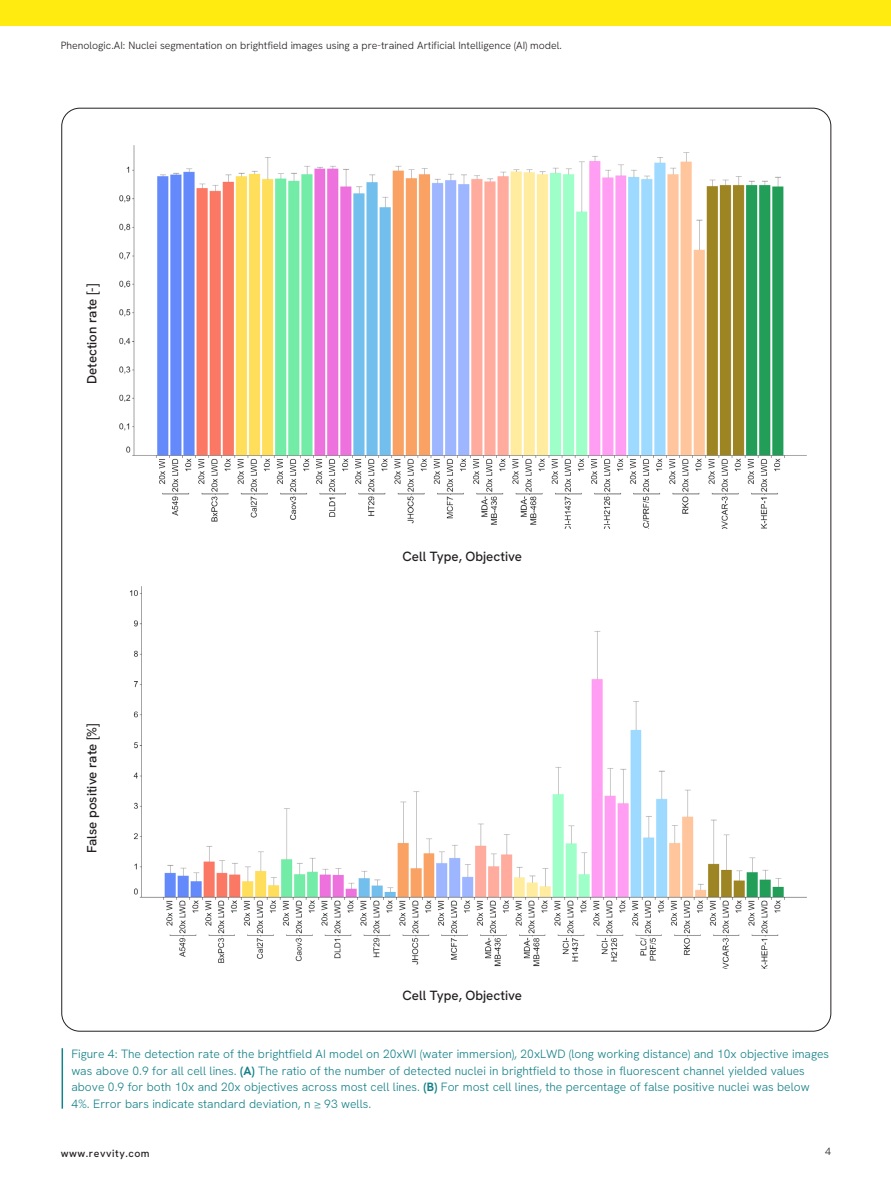
<style>
.page{position:relative;width:891px;height:1188px;background:#fff}
.page>*{position:absolute;margin:0;border:0;box-sizing:border-box;transform-origin:0 0}
.t1{font:13.35px "Hanken Grotesk";color:#231f20}
.t2{font:300 12px/16.5px "Hanken Grotesk";color:#148087}
.t3{font:300 10.5px "Hanken Grotesk";color:#231f20}
.t4{font:10.5px "Hanken Grotesk";letter-spacing:.05em;color:#231f20}
.s1{font-weight:400}
</style>
<div class="page">
<div style="left:0;top:0;width:891px;height:26px;background:#ffeb0f"></div>
<hr style="left:62px;top:1048px;width:1px;height:61px;background:#148087">
<img style="left:119px;top:145px;width:688px;height:383px">
<img style="left:130px;top:586px;width:677px;height:383px">
<p class="t3" style="left:61px;top:39px;width:503px">Phenologic.AI: Nuclei segmentation on brightfield images using a pre-trained Artificial Intelligence (AI) model.</p>
<p class="t1" style="left:83px;top:384px;width:102px;rotate:-90deg">Detection rate [-]</p>
<p class="t1" style="left:83px;top:853px;width:131px;rotate:-90deg">False positive rate [%]</p>
<p class="t1" style="left:403px;top:548px;width:121px">Cell Type, Objective</p>
<p class="t1" style="left:403px;top:987px;width:121px">Cell Type, Objective</p>
<p class="t2" style="left:71px;top:1046px;width:759px">Figure 4: The detection rate of the brightfield AI model on 20xWI (water immersion), 20xLWD (long working distance) and 10x objective images was above 0.9 for all cell lines. <span class="s1">(A)</span> The ratio of the number of detected nuclei in brightfield to those in fluorescent channel yielded values above 0.9 for both 10x and 20x objectives across most cell lines. <span class="s1">(B)</span> For most cell lines, the percentage of false positive nuclei was below 4%. Error bars indicate standard deviation, n ≥ 93 wells.</p>
<p class="t4" style="left:61px;top:1147px;width:90px">www.revvity.com</p>
<p class="t3" style="left:825px;top:1145px;width:7px">4</p>
</div>
